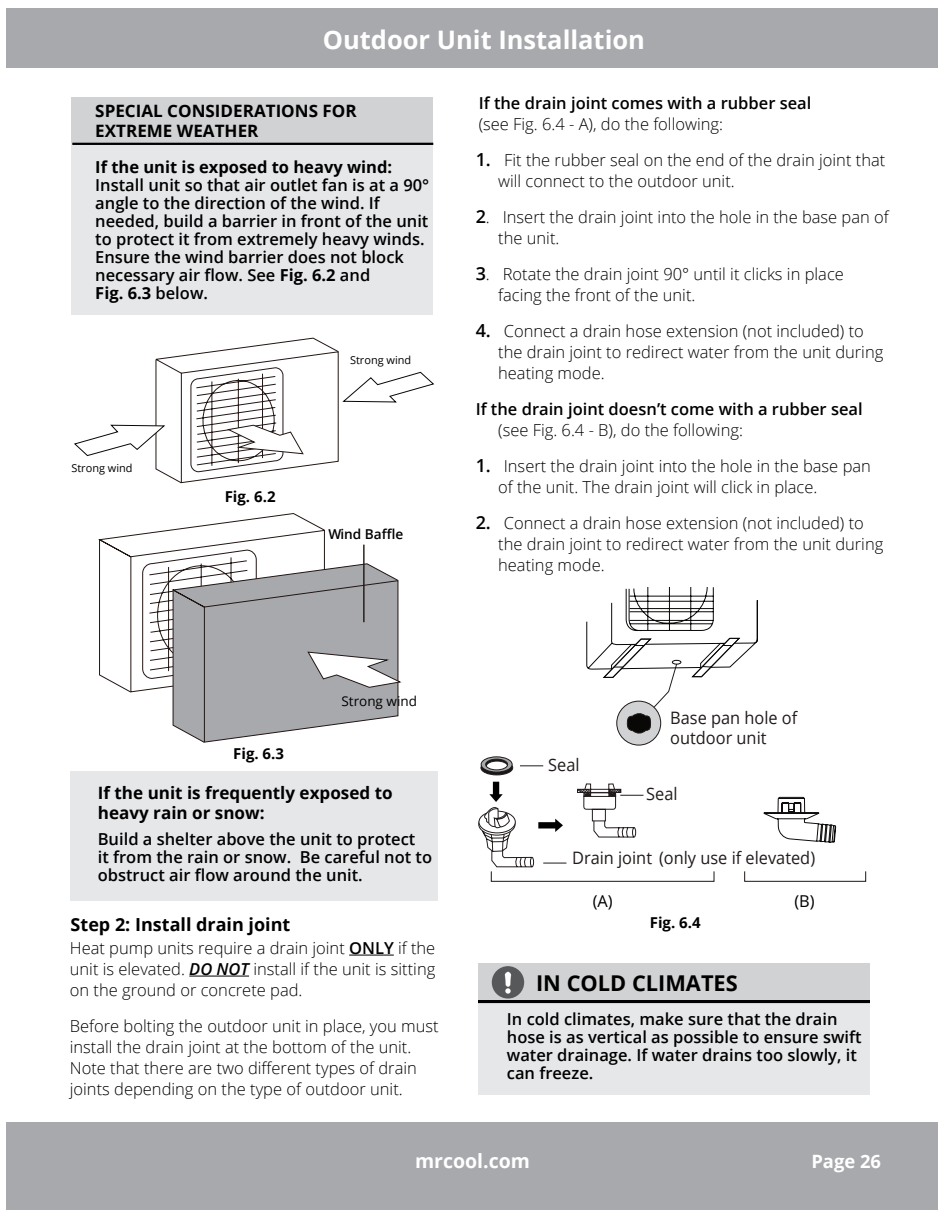
<style>
.page{position:relative;width:945px;height:1215px;background:#fff}
.page>*{position:absolute;margin:0;border:0;box-sizing:border-box;transform-origin:0 0}
.t1{font:700 25.5px "Open Sans";color:#fff}
.t2{font:700 21.75px "Open Sans";color:#000}
.t3{font:700 19.5px "Open Sans";color:#fff}
.t4{font:700 18.45px "Open Sans";color:#fff}
.t5{font:700 18px "Open Sans";color:#000}
.t6{font:700 17.1px/20.4px "Open Sans";color:#000}
.t7{font:17.1px/19.6px "Open Sans";color:#221b1b;scale:.95 1}
.t8{font:300 16.5px/21px "Open Sans";color:#000}
.t9{font:600 16.5px/18px "Open Sans";color:#000}
.t10{font:700 16.5px "Open Sans";color:#000}
.t11{font:16.35px "Open Sans";color:#000}
.t12{font:700 15px "Open Sans";color:#000}
.t13{font:600 13.65px "Open Sans";color:#000}
.t14{font:13.5px "Open Sans";color:#000}
.t15{font:10.95px "Open Sans";color:#000}
.s1{font-weight:700}
.s2{font-weight:600;font-size:18px}
.s3{font-weight:600}
.s4{font-weight:600;font-style:italic}
</style>
<div class="page">
<div style="left:7px;top:1122px;width:931px;height:88px;background:#a8a9ad"></div>
<div style="left:7px;top:8px;width:931px;height:60px;background:#a8a9ad"></div>
<div style="left:71px;top:97px;width:362px;height:47px;background:#d1d2d4"></div>
<div style="left:71px;top:144px;width:362px;height:171px;background:#e6e7e9"></div>
<hr style="left:72px;top:143px;width:361px;height:2px;background:#000">
<div style="left:70px;top:772px;width:368px;height:129px;background:#e6e7e9"></div>
<hr style="left:349px;top:955px;width:45px;height:1px;background:#000">
<hr style="left:189px;top:976px;width:60px;height:1px;background:#000">
<svg style="left:74px;top:337px;width:361px;height:147px"></svg>
<svg style="left:98px;top:513px;width:303px;height:230px"></svg>
<hr style="left:363px;top:545px;width:2px;height:77px;background:#211613">
<div style="left:478px;top:991px;width:392px;height:104px;background:#e6e7e9"></div>
<div style="left:479px;top:963px;width:391px;height:41px;background:#d1d2d4"></div>
<hr style="left:479px;top:1000px;width:391px;height:3px;background:#000">
<div style="left:492px;top:966px;width:32px;height:33px;background:#57585a;border-radius:50%"></div>
<svg style="left:505px;top:971px;width:6px;height:23px"></svg>
<div style="left:617px;top:701px;width:44px;height:44px;background:#d1d2d4;border-radius:50%"></div>
<div style="left:617px;top:701px;width:44px;height:44px;border:1px solid #221b1b;border-radius:50%"></div>
<svg style="left:586px;top:587px;width:172px;height:147px"></svg>
<svg style="left:478px;top:756px;width:388px;height:126px"></svg>
<h1 class="t1" style="left:323px;top:22px;width:324px">Outdoor Unit Installation</h1>
<p class="t6" style="left:95px;top:100px;width:263px">SPECIAL CONSIDERATIONS FOR<br>EXTREME WEATHER</p>
<p class="t10" style="left:95px;top:155px;width:298px">If the unit is exposed to heavy wind:</p>
<p class="t9" style="left:95px;top:176px;width:336px">Install unit so that air outlet fan is at a 90° angle to the direction of the wind. If needed, build a barrier in front of the unit to protect it from extremely heavy winds.<br>Ensure the wind barrier does not block necessary air flow. See <span class="s1">Fig. 6.2</span> and<br><span class="s1">Fig. 6.3</span> below.</p>
<p class="t15" style="left:71px;top:460px;width:63px">Strong wind</p>
<p class="t12" style="left:225px;top:486px;width:52px">Fig. 6.2</p>
<p class="t15" style="left:350px;top:352px;width:63px">Strong wind</p>
<p class="t13" style="left:328px;top:525px;width:76px">Wind Baffle</p>
<p class="t9" style="left:479px;top:93px;width:334px">If the drain joint comes with a rubber seal</p>
<p class="t8" style="left:479px;top:113px;width:246px">(see Fig. 6.4 - A), do the following:</p>
<p class="t8" style="left:498px;top:149px;width:389px;text-indent:-23px"><span class="s2">1.</span> Fit the rubber seal on the end of the drain joint that will connect to the outdoor unit.</p>
<p class="t8" style="left:498px;top:206px;width:392px;text-indent:-23px"><span class="s2">2</span>. Insert the drain joint into the hole in the base pan of the unit.</p>
<p class="t8" style="left:498px;top:263px;width:347px;text-indent:-23px"><span class="s2">3</span>. Rotate the drain joint 90° until it clicks in place facing the front of the unit.</p>
<p class="t8" style="left:498px;top:320px;width:387px;text-indent:-22px"><span class="s2">4.</span> Connect a drain hose extension (not included) to the drain joint to redirect water from the unit during heating mode.</p>
<p class="t9" style="left:476px;top:399px;width:389px">If the drain joint doesn’t come with a rubber seal</p>
<p class="t8" style="left:498px;top:419px;width:246px">(see Fig. 6.4 - B), do the following:</p>
<p class="t8" style="left:498px;top:455px;width:374px;text-indent:-22px"><span class="s2">1.</span> Insert the drain joint into the hole in the base pan of the unit. The drain joint will click in place.</p>
<p class="t8" style="left:498px;top:512px;width:387px;text-indent:-22px"><span class="s2">2.</span> Connect a drain hose extension (not included) to the drain joint to redirect water from the unit during heating mode.</p>
<p class="t12" style="left:233px;top:743px;width:52px">Fig. 6.3</p>
<p class="t14" style="left:342px;top:691px;width:77px">Strong wind</p>
<p class="t6" style="left:98px;top:782px;width:296px">If the unit is frequently exposed to heavy rain or snow:</p>
<p class="t9" style="left:98px;top:830px;width:336px">Build a shelter above the unit to protect<br>it from the rain or snow. Be careful not to obstruct air flow around the unit.</p>
<p class="t5" style="left:71px;top:912px;width:221px">Step 2: Install drain joint</p>
<p class="t8" style="left:70px;top:937px;width:367px;text-align:justify">Heat pump units require a drain joint <span class="s3">ONLY</span> if the unit is elevated. <span class="s4">DO NOT</span> install if the unit is sitting on the ground or concrete pad.</p>
<p class="t8" style="left:70px;top:1015px;width:370px">Before bolting the outdoor unit in place, you must install the drain joint at the bottom of the unit.<br>Note that there are two different types of drain joints depending on the type of outdoor unit.</p>
<p class="t7" style="left:548px;top:755px;width:35px">Seal</p>
<p class="t7" style="left:670px;top:707px;width:135px">Base pan hole of outdoor unit</p>
<p class="t7" style="left:646px;top:784px;width:35px">Seal</p>
<p class="t7" style="left:572px;top:848px;width:257px">Drain joint (only use if elevated)</p>
<p class="t11" style="left:593px;top:890px;width:22px">(A)</p>
<p class="t11" style="left:794px;top:890px;width:22px">(B)</p>
<p class="t12" style="left:650px;top:912px;width:52px">Fig. 6.4</p>
<h2 class="t2" style="left:536px;top:968px;width:203px">IN COLD CLIMATES</h2>
<p class="t9" style="left:507px;top:1010px;width:356px">In cold climates, make sure that the drain hose is as vertical as possible to ensure swift water drainage. If water drains too slowly, it can freeze.</p>
<p class="t3" style="left:415px;top:1147px;width:116px">mrcool.com</p>
<p class="t4" style="left:811px;top:1148px;width:71px">Page 26</p>
</div>
